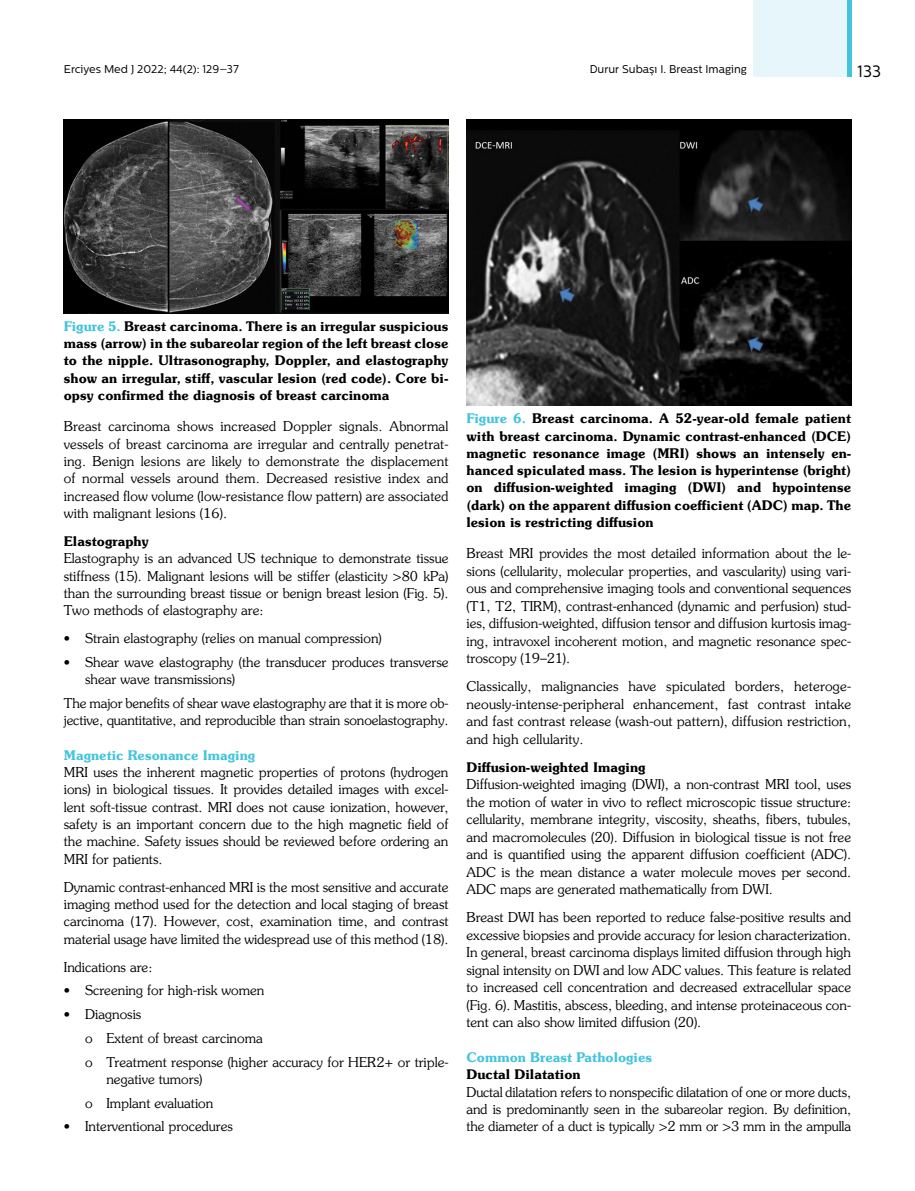
<style>
.page{position:relative;width:915px;height:1191px;background:#fff}
.page>*{position:absolute;margin:0;border:0;box-sizing:border-box;transform-origin:0 0}
.t1{font:16.5px "Centrale Sans";color:#000}
.t2{font:13.5px/17.4px "Souvenir";color:#000;text-align:justify}
.t3{font:700 13.5px/17.2px "Souvenir";color:#000;text-align:justify}
.t4{font:700 13.5px "Souvenir";color:#42c4dd}
.t5{font:11.25px "Centrale Sans";color:#000}
.s1{color:#42c4dd}
</style>
<div class="page">
<div style="left:753px;top:0;width:97px;height:77px;background:#e7f6fa"></div>
<svg style="left:847px;top:0;width:3px;height:77px"></svg>
<img style="left:64px;top:119px;width:384px;height:194px">
<img style="left:466px;top:119px;width:384px;height:287px">
<p class="t5" style="left:64px;top:62px;width:176px">Erciyes Med J 2022; 44(2): 129–37</p>
<p class="t5" style="left:589px;top:62px;width:159px">Durur Subaşı I. Breast Imaging</p>
<p class="t1" style="left:857px;top:61px;width:25px">133</p>
<p class="t3" style="left:64px;top:317px;width:386px"><span class="s1">Figure 5.</span> Breast carcinoma. There is an irregular suspicious mass (arrow) in the subareolar region of the left breast close to the nipple. Ultrasonography, Doppler, and elastography show an irregular, stiff, vascular lesion (red code). Core bi&shy;opsy confirmed the diagnosis of breast carcinoma</p>
<p class="t2" style="left:64px;top:418px;width:386px">Breast carcinoma shows increased Doppler signals. Abnormal vessels of breast carcinoma are irregular and centrally penetrat&shy;ing. Benign lesions are likely to demonstrate the displacement of normal vessels around them. Decreased resistive index and increased flow volume (low-resistance flow pattern) are associated with malignant lesions (16).</p>
<p class="t3" style="left:64px;top:532px;width:86px">Elastography</p>
<p class="t2" style="left:64px;top:550px;width:386px">Elastography is an advanced US technique to demonstrate tissue stiffness (15). Malignant lesions will be stiffer (elasticity &gt;80 kPa) than the surrounding breast tissue or benign breast lesion (Fig. 5).<br>Two methods of elastography are:</p>
<p class="t2" style="left:64px;top:629px;width:319px">• Strain elastography (relies on manual compression)</p>
<p class="t2" style="left:85px;top:653px;width:365px;text-indent:-21px">• Shear wave elastography (the transducer produces transverse shear wave transmissions)</p>
<p class="t2" style="left:64px;top:694px;width:386px">The major benefits of shear wave elastography are that it is more ob&shy;jective, quantitative, and reproducible than strain sonoelastography.</p>
<p class="t4" style="left:64px;top:746px;width:193px">Magnetic Resonance Imaging</p>
<p class="t2" style="left:64px;top:763px;width:386px">MRI uses the inherent magnetic properties of protons (hydrogen ions) in biological tissues. It provides detailed images with excel&shy;lent soft-tissue contrast. MRI does not cause ionization, however, safety is an important concern due to the high magnetic field of the machine. Safety issues should be reviewed before ordering an MRI for patients.</p>
<p class="t2" style="left:64px;top:878px;width:386px">Dynamic contrast-enhanced MRI is the most sensitive and accurate imaging method used for the detection and local staging of breast carcinoma (17). However, cost, examination time, and contrast material usage have limited the widespread use of this method (18).</p>
<p class="t2" style="left:64px;top:958px;width:90px">Indications are:</p>
<p class="t2" style="left:64px;top:982px;width:202px">• Screening for high-risk women</p>
<p class="t2" style="left:85px;top:1002px;width:365px;line-height:23.7px;text-align:left;text-indent:-21px">• Diagnosis<br>o Extent of breast carcinoma<br>o Treatment response (higher accuracy for HER2+ or triple-</p>
<p class="t2" style="left:85px;top:1067px;width:130px;line-height:23.7px;text-indent:21px">negative tumors)<br>o Implant evaluation</p>
<p class="t2" style="left:64px;top:1117px;width:170px">• Interventional procedures</p>
<p class="t3" style="left:466px;top:410px;width:386px"><span class="s1">Figure 6.</span> Breast carcinoma. A 52-year-old female patient with breast carcinoma. Dynamic contrast-enhanced (DCE) magnetic resonance image (MRI) shows an intensely en&shy;hanced spiculated mass. The lesion is hyperintense (bright) on diffusion-weighted imaging (DWI) and hypointense (dark) on the apparent diffusion coefficient (ADC) map. The lesion is restricting diffusion</p>
<p class="t2" style="left:466px;top:545px;width:386px">Breast MRI provides the most detailed information about the le&shy;sions (cellularity, molecular properties, and vascularity) using vari&shy;ous and comprehensive imaging tools and conventional sequences (T1, T2, TIRM), contrast-enhanced (dynamic and perfusion) stud&shy;ies, diffusion-weighted, diffusion tensor and diffusion kurtosis imag&shy;ing, intravoxel incoherent motion, and magnetic resonance spec&shy;troscopy (19–21).</p>
<p class="t2" style="left:466px;top:678px;width:386px">Classically, malignancies have spiculated borders, heteroge&shy;neously-intense-peripheral enhancement, fast contrast intake and fast contrast release (wash-out pattern), diffusion restriction, and high cellularity.</p>
<p class="t3" style="left:466px;top:758px;width:180px">Diffusion-weighted Imaging</p>
<p class="t2" style="left:466px;top:775px;width:386px">Diffusion-weighted imaging (DWI), a non-contrast MRI tool, uses the motion of water in vivo to reflect microscopic tissue structure: cellularity, membrane integrity, viscosity, sheaths, fibers, tubules, and macromolecules (20). Diffusion in biological tissue is not free and is quantified using the apparent diffusion coefficient (ADC).<br>ADC is the mean distance a water molecule moves per second.<br>ADC maps are generated mathematically from DWI.</p>
<p class="t2" style="left:466px;top:908px;width:386px">Breast DWI has been reported to reduce false-positive results and excessive biopsies and provide accuracy for lesion characterization.<br>In general, breast carcinoma displays limited diffusion through high signal intensity on DWI and low ADC values. This feature is related to increased cell concentration and decreased extracellular space (Fig. 6). Mastitis, abscess, bleeding, and intense proteinaceous con&shy;tent can also show limited diffusion (20).</p>
<p class="t4" style="left:466px;top:1048px;width:187px">Common Breast Pathologies</p>
<p class="t3" style="left:466px;top:1065px;width:116px">Ductal Dilatation</p>
<p class="t2" style="left:466px;top:1083px;width:386px">Ductal dilatation refers to nonspecific dilatation of one or more ducts, and is predominantly seen in the subareolar region. By definition, the diameter of a duct is typically &gt;2 mm or &gt;3 mm in the ampulla</p>
</div>
